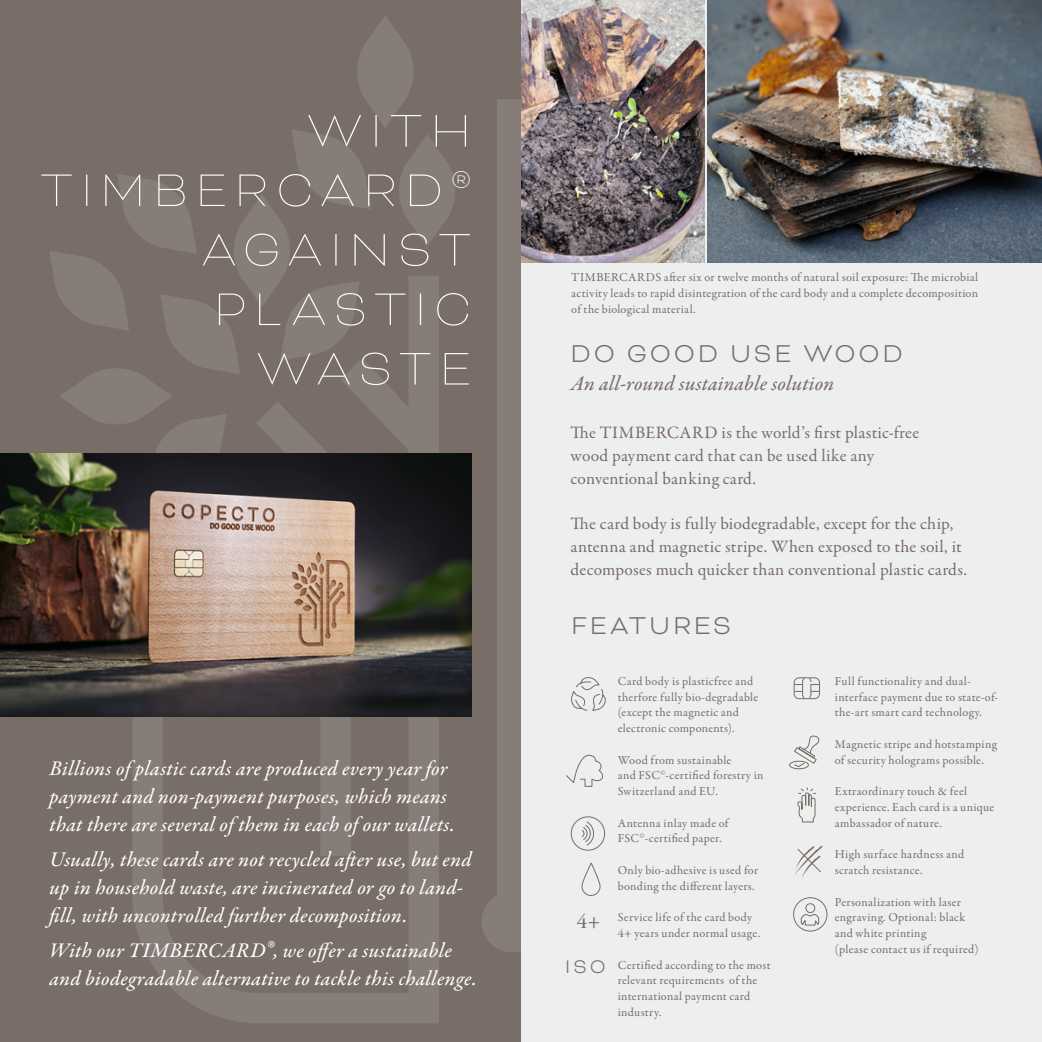
<style>
.page{position:relative;width:1042px;height:1042px;background:#fff}
.page>*{position:absolute;margin:0;border:0;box-sizing:border-box;transform-origin:0 0}
.t1{font:100 52.5px/59.5px "Bicyclette";letter-spacing:.14em;color:#fff;text-align:right}
.t2{font:300 28px "Bicyclette";letter-spacing:.1em;color:#786d67}
.t3{font:21px/28px "Garamond Premr Pro Med It";letter-spacing:.015em;color:#fff}
.t4{font:21px "Garamond Premr Pro Med It";letter-spacing:.01em;color:#786d67}
.t5{font:300 21px "Bicyclette";color:#786d67}
.t6{font:21px "Garamond Premr Pro";color:#786d67}
.t7{font:17.5px/22.8px "Garamond Premr Pro";letter-spacing:.015em;color:#786d67}
.t8{font:12.25px/15.8px "Garamond Premr Pro";letter-spacing:.025em;color:#786d67}
.s1{font-size:29.75px}
</style>
<div class="page">
<div style="left:0;top:0;width:521px;height:1042px;background:#786d67"></div>
<svg style="left:132px;top:716px;width:307px;height:307px"></svg>
<svg style="left:216px;top:716px;width:135px;height:140px"></svg>
<svg style="left:482px;top:99px;width:39px;height:853px"></svg>
<svg style="left:49px;top:15px;width:409px;height:439px"></svg>
<div style="left:521px;top:0;width:521px;height:1042px;background:#edeeee"></div>
<img style="left:0;top:454px;width:471px;height:262px">
<img style="left:707px;top:0;width:335px;height:262px">
<img style="left:521px;top:0;width:183px;height:262px">
<svg style="left:794px;top:677px;width:26px;height:23px"></svg>
<svg style="left:571px;top:677px;width:35px;height:34px"></svg>
<svg style="left:789px;top:735px;width:31px;height:34px"></svg>
<svg style="left:797px;top:787px;width:20px;height:36px"></svg>
<svg style="left:793px;top:897px;width:35px;height:35px"></svg>
<svg style="left:566px;top:754px;width:37px;height:33px"></svg>
<svg style="left:570px;top:816px;width:35px;height:35px"></svg>
<svg style="left:793px;top:846px;width:30px;height:31px"></svg>
<div style="left:581px;top:862px;width:19px;height:34px;border:1px solid #786d67;border-radius:9px"></div>
<h1 class="t1" style="left:40px;top:100px;width:433px">WITH<br>TIMBERCARD <sup>®<br></sup>AGAINST<br>PLASTIC<br>WASTE</h1>
<h3 class="t3" style="left:50px;top:755px;width:407px">Billions of plastic cards are produced every year for payment and non-payment purposes, which means that there are several of them in each of our wallets.</h3>
<h3 class="t3" style="left:50px;top:846px;width:423px">Usually, these cards are not recycled after use, but end up in household waste, are incinerated or go to land&shy;fill, with uncontrolled further decomposition.</h3>
<h3 class="t3" style="left:50px;top:937px;width:429px">With our TIMBERCARD<span class="s1">®</span>, we offer a sustainable and biodegradable alternative to tackle this challenge.</h3>
<p class="t8" style="left:571px;top:270px;width:408px;text-align:justify">TIMBERCARDS after six or twelve months of natural soil exposure: The microbial activity leads to rapid disintegration of the card body and a complete decomposition of the biological material.</p>
<h2 class="t2" style="left:570px;top:338px;width:334px">DO GOOD USE WOOD</h2>
<h3 class="t4" style="left:570px;top:370px;width:265px">An all-round sustainable solution</h3>
<h3 class="t7" style="left:570px;top:422px;width:350px">The TIMBERCARD is the world’s first plastic-free wood payment card that can be used like any conventional banking card.</h3>
<h3 class="t7" style="left:570px;top:513px;width:398px">The card body is fully biodegradable, except for the chip, antenna and magnetic stripe. When exposed to the soil, it decomposes much quicker than conventional plastic cards.</h3>
<h2 class="t2" style="left:571px;top:609px;width:162px">FEATURES</h2>
<h3 class="t6" style="left:577px;top:908px;width:25px">4+</h3>
<h3 class="t5" style="left:565px;top:954px;width:42px">ISO</h3>
<p class="t8" style="left:618px;top:673px;width:142px">Card body is plasticfree and therfore fully bio-degradable (except the magnetic and electronic components).</p>
<p class="t8" style="left:618px;top:752px;width:147px">Wood from sustainable<br>and FSC<sup>©</sup>-certified forestry in<br>Switzerland and EU.</p>
<p class="t8" style="left:618px;top:815px;width:112px">Antenna inlay made of<br>FSC<sup>©</sup>-certified paper.</p>
<p class="t8" style="left:618px;top:862px;width:142px">Only bio-adhesive is used for bonding the different layers.</p>
<p class="t8" style="left:618px;top:910px;width:144px">Service life of the card body<br>4+ years under normal usage.</p>
<p class="t8" style="left:618px;top:957px;width:154px">Certified according to the most relevant requirements of the international payment card industry.</p>
<p class="t8" style="left:835px;top:673px;width:165px">Full functionality and dual&shy;interface payment due to state-of&shy;the-art smart card technology.</p>
<p class="t8" style="left:835px;top:736px;width:163px">Magnetic stripe and hotstamping of security holograms possible.</p>
<p class="t8" style="left:835px;top:784px;width:161px">Extraordinary touch &amp; feel experience. Each card is a unique ambassador of nature.</p>
<p class="t8" style="left:835px;top:847px;width:131px">High surface hardness and scratch resistance.</p>
<p class="t8" style="left:835px;top:894px;width:145px">Personalization with laser engraving. Optional: black and white printing<br>(please contact us if required)</p>
</div>
